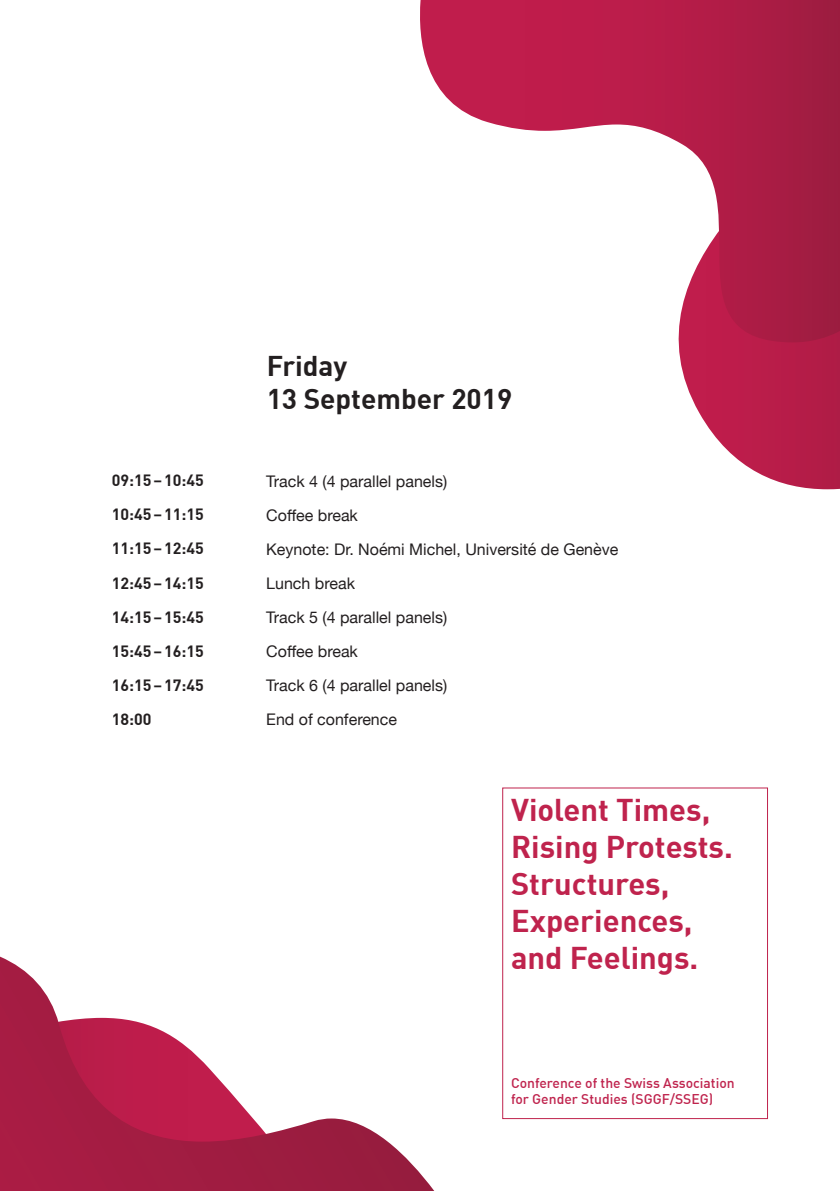
<style>
.page{position:relative;width:840px;height:1191px;background:#fff}
.page>*{position:absolute;margin:0;border:0;box-sizing:border-box;transform-origin:0 0}
.t1{font:700 30.8px/37px "DIN";color:#bf234d}
.t2{font:700 28px/33.6px "DIN";color:#231f20}
.t3{font:16px "Helvetica Neue";color:#231f20}
.t4{font:700 16px "DIN";color:#231f20}
.t5{font:500 13.8px/16.6px "DIN";color:#bf234d}
</style>
<div class="page">
<svg style="left:678px;top:342px;width:161px;height:147px"></svg>
<svg style="left:420px;top:0;width:419px;height:342px"></svg>
<div style="left:502px;top:787px;width:265px;height:332px;border:1px solid #bf234d"></div>
<svg style="left:0;top:956px;width:434px;height:235px"></svg>
<h2 class="t2" style="left:266px;top:348px;width:247px">Friday<br>13 September 2019</h2>
<p class="t4" style="left:112px;top:470px;width:94px">09:15–10:45</p>
<p class="t3" style="left:266px;top:469px;width:182px">Track 4 (4 parallel panels)</p>
<p class="t4" style="left:112px;top:504px;width:94px">10:45–11:15</p>
<p class="t3" style="left:266px;top:503px;width:93px">Coffee break</p>
<p class="t4" style="left:112px;top:538px;width:94px">11:15–12:45</p>
<p class="t3" style="left:266px;top:537px;width:353px">Keynote: Dr. Noémi Michel, Université de Genève</p>
<p class="t4" style="left:112px;top:572px;width:94px">12:45–14:15</p>
<p class="t3" style="left:266px;top:571px;width:90px">Lunch break</p>
<p class="t4" style="left:112px;top:606px;width:94px">14:15–15:45</p>
<p class="t3" style="left:266px;top:605px;width:182px">Track 5 (4 parallel panels)</p>
<p class="t4" style="left:112px;top:640px;width:94px">15:45–16:15</p>
<p class="t3" style="left:266px;top:639px;width:93px">Coffee break</p>
<p class="t4" style="left:112px;top:674px;width:94px">16:15–17:45</p>
<p class="t3" style="left:266px;top:673px;width:182px">Track 6 (4 parallel panels)</p>
<p class="t4" style="left:112px;top:708px;width:41px">18:00</p>
<p class="t3" style="left:266px;top:708px;width:132px">End of conference</p>
<h1 class="t1" style="left:511px;top:789px;width:223px">Violent Times,<br>Rising Protests.<br>Structures,<br>Experiences, and Feelings.</h1>
<p class="t5" style="left:511px;top:1074px;width:225px">Conference of the Swiss Association for Gender Studies (SGGF/SSEG)</p>
</div>
